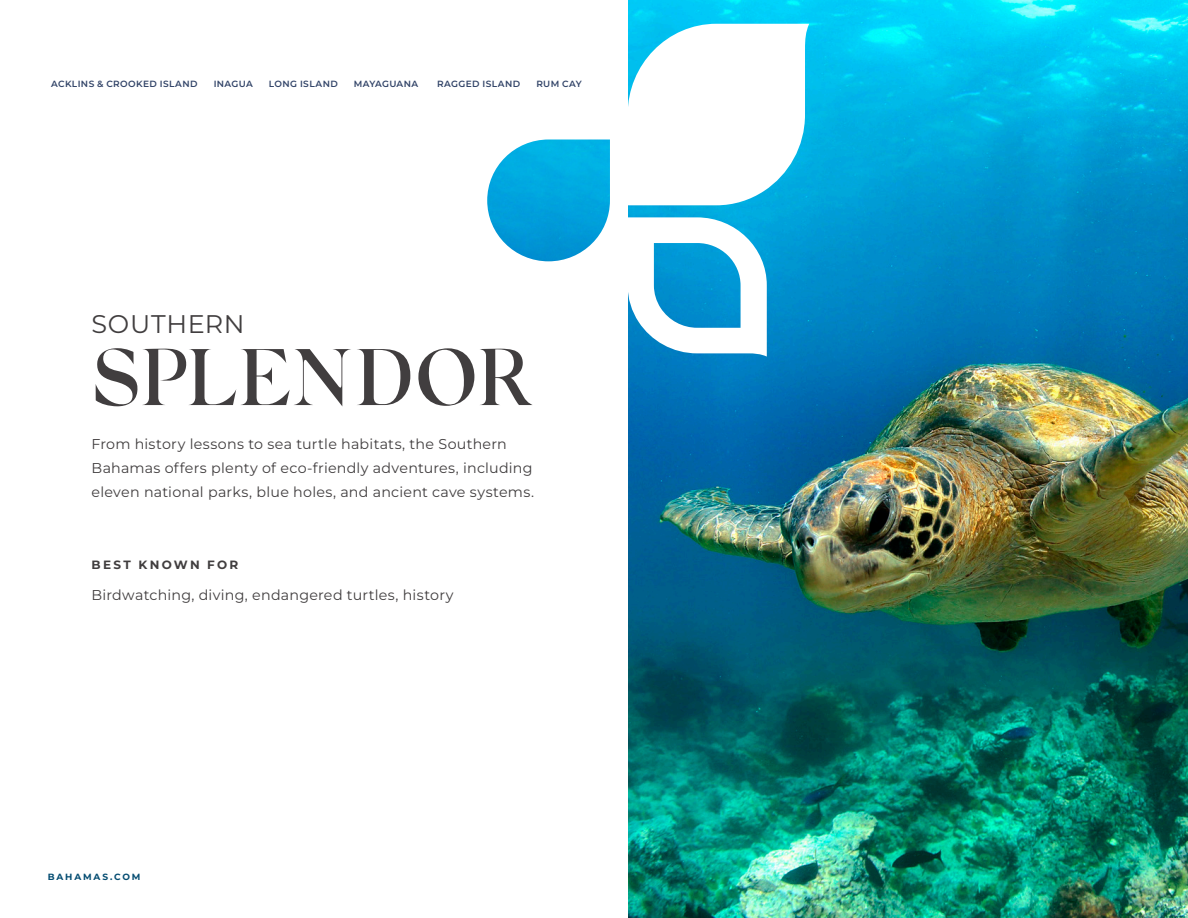
<style>
.page{position:relative;width:1188px;height:918px;background:#fff}
.page>*{position:absolute;margin:0;border:0;box-sizing:border-box;transform-origin:0 0}
.t1{font:500 79.95px "Silk Serif";letter-spacing:-.005em;color:#413e3f}
.t2{font:25.5px "Montserrat";letter-spacing:.025em;color:#413e3f}
.t3{font:14.25px/24px "Montserrat";letter-spacing:.015em;color:#413e3f}
.t4{font:700 12px "Montserrat";letter-spacing:.195em;color:#413e3f}
.t5{font:600 9px "Montserrat";letter-spacing:.04em;color:#324468}
.t6{font:700 9px "Montserrat";letter-spacing:.205em;color:#054d72}
</style>
<div class="page">
<img style="left:628px;top:0;width:560px;height:918px">
<svg style="left:628px;top:24px;width:181px;height:181px"></svg>
<svg style="left:628px;top:217px;width:139px;height:140px"></svg>
<img style="left:487px;top:140px;width:123px;height:121px">
<p class="t5" style="left:51px;top:78px;width:148px">ACKLINS &amp; CROOKED ISLAND</p>
<p class="t5" style="left:214px;top:78px;width:41px">INAGUA</p>
<p class="t5" style="left:269px;top:78px;width:70px">LONG ISLAND</p>
<p class="t5" style="left:354px;top:78px;width:66px">MAYAGUANA</p>
<p class="t5" style="left:437px;top:78px;width:85px">RAGGED ISLAND</p>
<p class="t5" style="left:536px;top:78px;width:47px">RUM CAY</p>
<h2 class="t2" style="left:92px;top:307px;width:155px">SOUTHERN</h2>
<h1 class="t1" style="left:92px;top:331px;width:439px">SPLENDOR</h1>
<p class="t3" style="left:92px;top:431px;width:444px">From history lessons to sea turtle habitats, the Southern<br>Bahamas offers plenty of eco-friendly adventures, including eleven national parks, blue holes, and ancient cave systems.</p>
<p class="t4" style="left:92px;top:557px;width:148px">BEST KNOWN FOR</p>
<p class="t3" style="left:92px;top:582px;width:364px">Birdwatching, diving, endangered turtles, history</p>
<p class="t6" style="left:48px;top:871px;width:94px">BAHAMAS.COM</p>
</div>
